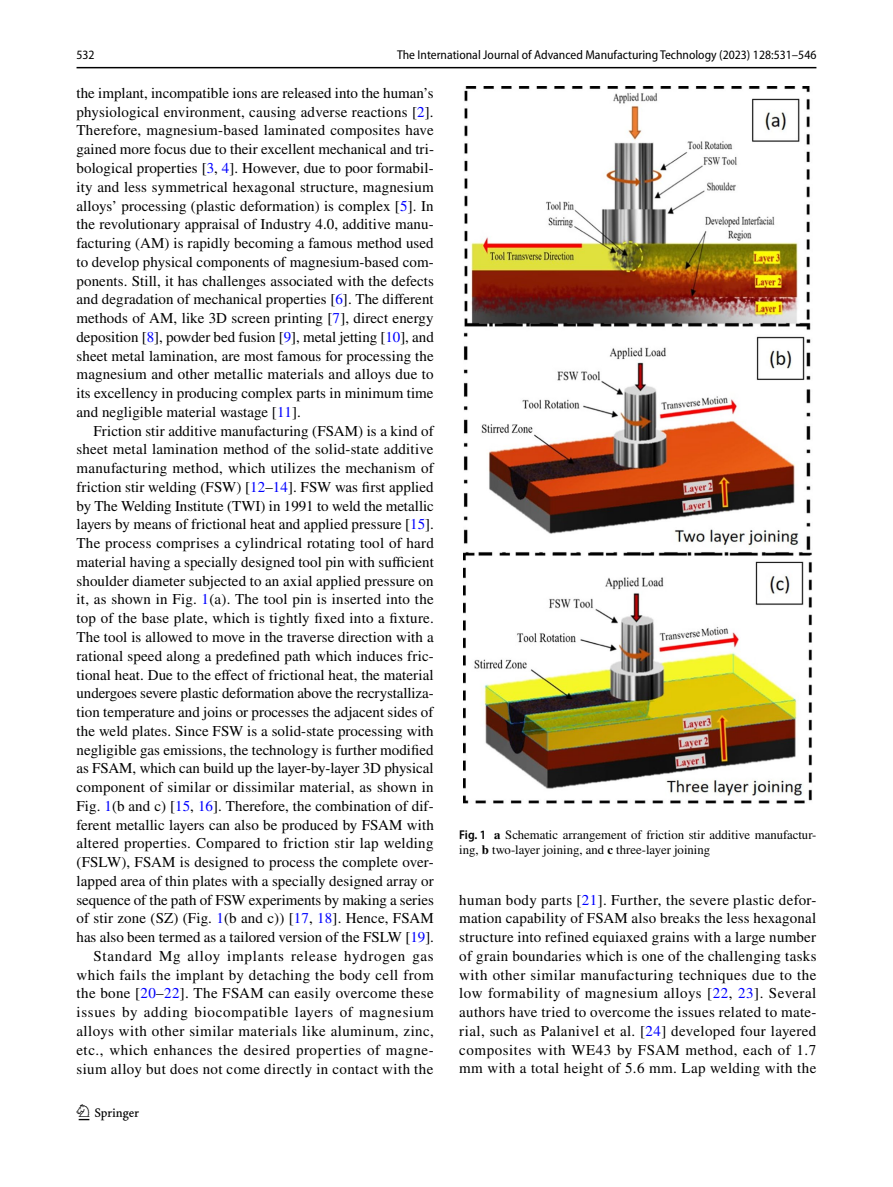
<style>
.page{position:relative;width:893px;height:1187px;background:#fff}
.page>*{position:absolute;margin:0;border:0;box-sizing:border-box;transform-origin:0 0}
.t1{font:22.5px "Springnew Regular 2";color:#000}
.t2{font:15px/18.8px "STIX";letter-spacing:.005em;color:#000;text-align:justify}
.t3{font:12.75px/15px "STIX";color:#000}
.t4{font:semi-condensed 12.75px "Myriad Pro";color:#000}
.s1{color:#00f}
.s2{font-family:"Myriad Pro";font-weight:600;font-stretch:semi-condensed}
.s3{font-weight:700}
</style>
<div class="page">
<hr style="left:77px;top:67px;width:739px;height:1px;background:#000">
<img style="left:463px;top:87px;width:349px;height:716px">
<p class="t4" style="left:77px;top:48px;width:20px">532</p>
<p class="t4" style="left:397px;top:48px;width:421px">The International Journal of Advanced Manufacturing Technology (2023) 128:531–546</p>
<p class="t2" style="left:77px;top:84px;width:359px">the implant, incompatible ions are released into the human’s physiological environment, causing adverse reactions [<span class="s1">2</span>].<br>Therefore, magnesium-based laminated composites have gained more focus due to their excellent mechanical and tri&shy;bological properties [<span class="s1">3</span>, <span class="s1">4</span>]. However, due to poor formabil&shy;ity and less symmetrical hexagonal structure, magnesium alloys’ processing (plastic deformation) is complex [<span class="s1">5</span>]. In the revolutionary appraisal of Industry 4.0, additive manu&shy;facturing (AM) is rapidly becoming a famous method used to develop physical components of magnesium-based com&shy;ponents. Still, it has challenges associated with the defects and degradation of mechanical properties [<span class="s1">6</span>]. The different methods of AM, like 3D screen printing [<span class="s1">7</span>], direct energy deposition [<span class="s1">8</span>], powder bed fusion [<span class="s1">9</span>], metal jetting [<span class="s1">10</span>], and sheet metal lamination, are most famous for processing the magnesium and other metallic materials and alloys due to its excellency in producing complex parts in minimum time and negligible material wastage [<span class="s1">11</span>].</p>
<p class="t2" style="left:77px;top:422px;width:359px;text-align:right">Friction stir additive manufacturing (FSAM) is a kind of sheet metal lamination method of the solid-state additive manufacturing method, which utilizes the mechanism of friction stir welding (FSW) [<span class="s1">12</span>–<span class="s1">14</span>]. FSW was first applied by The Welding Institute (TWI) in 1991 to weld the metallic layers by means of frictional heat and applied pressure [<span class="s1">15</span>].<br>The process comprises a cylindrical rotating tool of hard material having a specially designed tool pin with sufficient shoulder diameter subjected to an axial applied pressure on it, as shown in Fig. <span class="s1">1</span>(a). The tool pin is inserted into the top of the base plate, which is tightly fixed into a fixture.<br>The tool is allowed to move in the traverse direction with a rational speed along a predefined path which induces fric&shy;tional heat. Due to the effect of frictional heat, the material undergoes severe plastic deformation above the recrystalliza&shy;tion temperature and joins or processes the adjacent sides of the weld plates. Since FSW is a solid-state processing with negligible gas emissions, the technology is further modified as FSAM, which can build up the layer-by-layer 3D physical component of similar or dissimilar material, as shown in Fig. <span class="s1">1</span>(b and c) [<span class="s1">15</span>, <span class="s1">16</span>]. Therefore, the combination of dif&shy;ferent metallic layers can also be produced by FSAM with altered properties. Compared to friction stir lap welding (FSLW), FSAM is designed to process the complete over&shy;lapped area of thin plates with a specially designed array or sequence of the path of FSW experiments by making a series of stir zone (SZ) (Fig. <span class="s1">1</span>(b and c)) [<span class="s1">17</span>, <span class="s1">18</span>]. Hence, FSAM has also been termed as a tailored version of the FSLW [<span class="s1">19</span>].<br>Standard Mg alloy implants release hydrogen gas which fails the implant by detaching the body cell from the bone [<span class="s1">20</span>–<span class="s1">22</span>]. The FSAM can easily overcome these issues by adding biocompatible layers of magnesium alloys with other similar materials like aluminum, zinc, etc., which enhances the desired properties of magne&shy;sium alloy but does not come directly in contact with the</p>
<h1 class="t1" style="left:79px;top:1104px;width:62px">1 3</h1>
<p class="t3" style="left:459px;top:827px;width:359px"><span class="s2">Fig. 1</span> <span class="s3">a</span> Schematic arrangement of friction stir additive manufactur&shy;ing, <span class="s3">b</span> two-layer joining, and <span class="s3">c</span> three-layer joining</p>
<p class="t2" style="left:459px;top:891px;width:359px">human body parts [<span class="s1">21</span>]. Further, the severe plastic defor&shy;mation capability of FSAM also breaks the less hexagonal structure into refined equiaxed grains with a large number of grain boundaries which is one of the challenging tasks with other similar manufacturing techniques due to the low formability of magnesium alloys [<span class="s1">22</span>, <span class="s1">23</span>]. Several authors have tried to overcome the issues related to mate&shy;rial, such as Palanivel et al. [<span class="s1">24</span>] developed four layered composites with WE43 by FSAM method, each of 1.7 mm with a total height of 5.6 mm. Lap welding with the</p>
</div>
